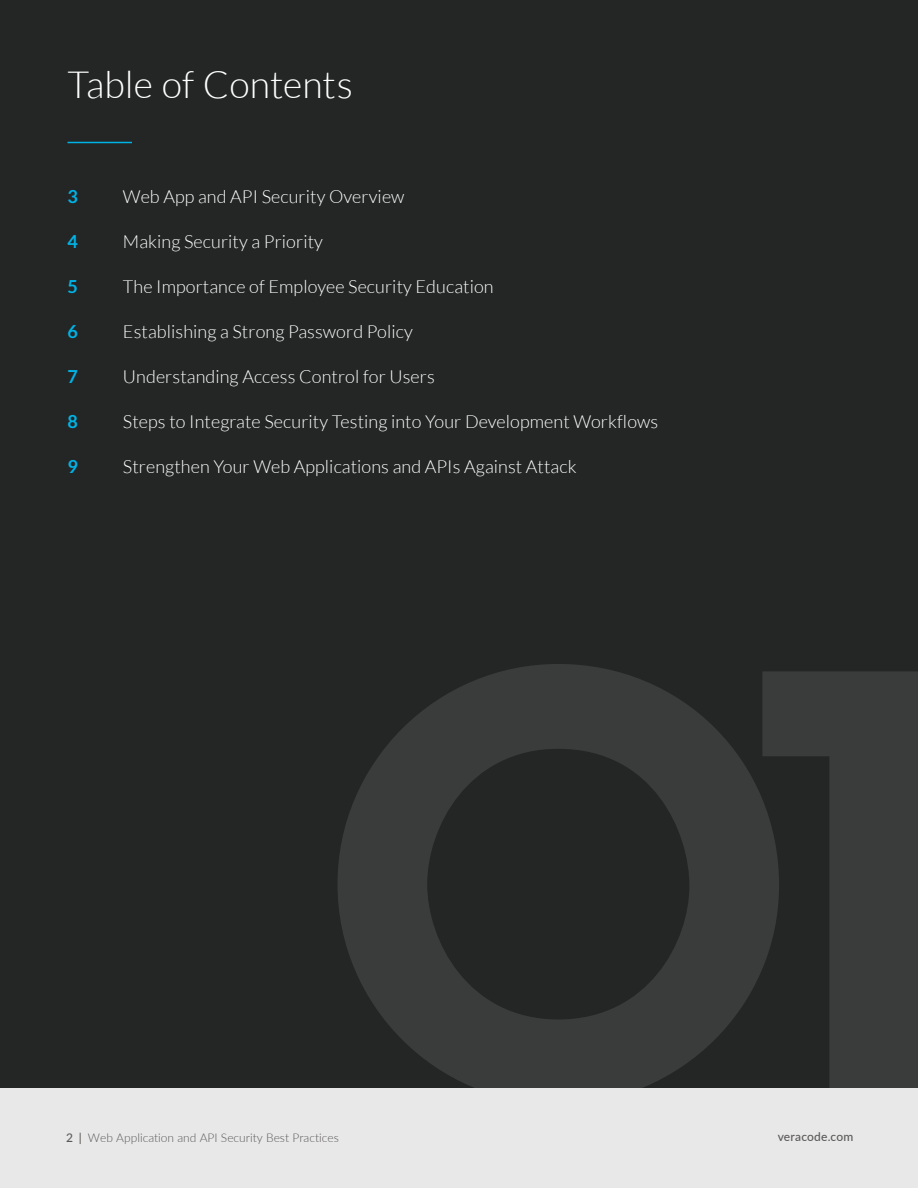
<style>
.page{position:relative;width:918px;height:1188px;background:#fff}
.page>*{position:absolute;margin:0;border:0;box-sizing:border-box;transform-origin:0 0}
.t1{font:300 37.5px "Lato";color:#fff}
.t2{font:300 18px "Lato";letter-spacing:.005em;color:#fff}
.t3{font:700 18px "Lato";color:#00b3e6}
.t4{font:300 12px "Lato";color:#5c5a59}
.t5{font:500 12px "Lato";letter-spacing:.015em;color:#5c5a59}
.s1{font-weight:500}
</style>
<div class="page">
<div style="left:0;top:1088px;width:918px;height:100px;background:#e8e8e8"></div>
<div style="left:0;top:0;width:918px;height:1088px;background:#242626"></div>
<svg style="left:337px;top:664px;width:581px;height:424px;fill:#3a3c3c"></svg>
<hr style="left:68px;top:142px;width:64px;height:1px;background:#00b3e6">
<h1 class="t1" style="left:68px;top:64px;width:287px">Table of Contents</h1>
<p class="t3" style="left:68px;top:186px;width:12px">3</p>
<p class="t2" style="left:123px;top:186px;width:283px">Web App and API Security Overview</p>
<p class="t3" style="left:68px;top:231px;width:12px">4</p>
<p class="t2" style="left:123px;top:231px;width:201px">Making Security a Priority</p>
<p class="t3" style="left:68px;top:276px;width:12px">5</p>
<p class="t2" style="left:123px;top:276px;width:372px">The Importance of Employee Security Education</p>
<p class="t3" style="left:68px;top:321px;width:12px">6</p>
<p class="t2" style="left:123px;top:321px;width:291px">Establishing a Strong Password Policy</p>
<p class="t3" style="left:68px;top:366px;width:12px">7</p>
<p class="t2" style="left:123px;top:366px;width:313px">Understanding Access Control for Users</p>
<p class="t3" style="left:68px;top:411px;width:12px">8</p>
<p class="t2" style="left:123px;top:411px;width:537px">Steps to Integrate Security Testing into Your Development Workflows</p>
<p class="t3" style="left:68px;top:456px;width:12px">9</p>
<p class="t2" style="left:123px;top:456px;width:455px">Strengthen Your Web Applications and APIs Against Attack</p>
<p class="t4" style="left:66px;top:1129px;width:274px"><span class="s1">2 |</span> Web Application and API Security Best Practices</p>
<p class="t5" style="left:778px;top:1128px;width:77px">veracode.com</p>
</div>
